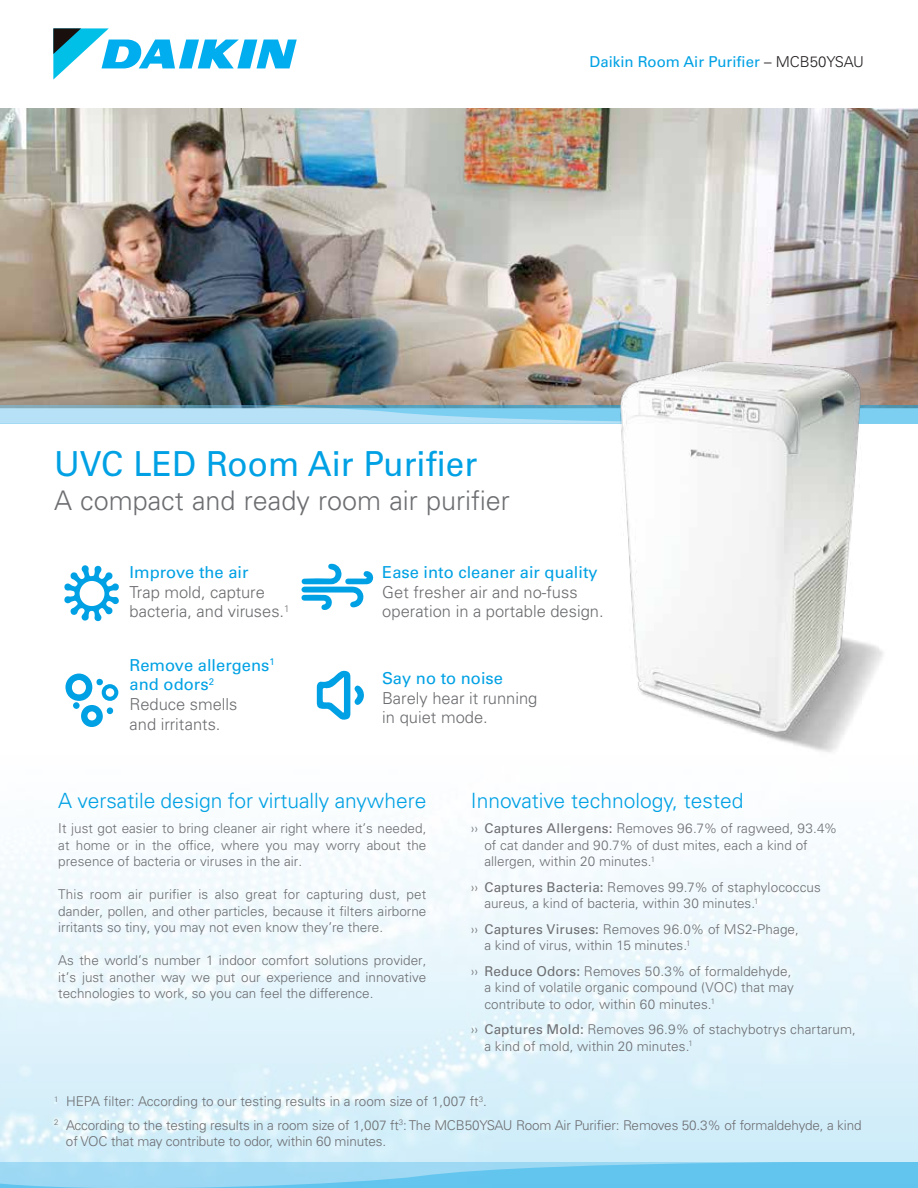
<style>
.page{position:relative;width:918px;height:1188px;background:#fff}
.page>*{position:absolute;margin:0;border:0;box-sizing:border-box;transform-origin:0 0}
.t1{font:34.5px "Univers LT Pro 55 Roman";color:#00a1e4;scale:.96 1}
.t2{font:300 27px "Univers LT Pro 45";color:#6d6e71}
.t3{font:300 21px "Univers LT Pro 45";color:#00a1e4}
.t4{font:300 16.5px/19.8px "Univers LT Std";color:#6b6c6f}
.t5{font:16.5px "Univers LT Std";color:#00a1e4}
.t6{font:15px "Univers LT Std";color:#00a1e4}
.t7{font:300 13.5px/16.5px "Univers LT Pro 45";color:#6d6e71}
.s1{font-weight:300;color:#231f20}
.s2{font-weight:400;color:#00a1e4}
.s3{font-family:"Univers LT Pro 55 Roman";font-weight:400}
</style>
<div class="page">
<svg style="left:53px;top:28px;width:244px;height:52px"></svg>
<img style="left:0;top:108px;width:918px;height:297px">
<svg style="left:0;top:405px;width:918px;height:18px;background:#9cd1e9"></svg>
<svg style="left:0;top:1162px;width:918px;height:26px;background:#7ecef0"></svg>
<img style="left:611px;top:346px;width:303px;height:406px">
<svg style="left:64px;top:565px;width:55px;height:56px"></svg>
<svg style="left:301px;top:563px;width:72px;height:47px"></svg>
<svg style="left:65px;top:674px;width:53px;height:53px"></svg>
<svg style="left:317px;top:671px;width:47px;height:49px"></svg>
<p class="t6" style="left:590px;top:53px;width:276px">Daikin Room Air Purifier <span class="s1">– MCB50YSAU</span></p>
<h1 class="t1" style="left:54px;top:440px;width:442px">UVC LED Room Air Purifier</h1>
<h2 class="t2" style="left:54px;top:483px;width:457px">A compact and ready room air purifier</h2>
<p class="t5" style="left:130px;top:562px;width:120px">Improve the air</p>
<p class="t4" style="left:130px;top:582px;width:161px">Trap mold, capture bacteria, and viruses.<sup>1</sup></p>
<p class="t4" style="left:130px;top:655px;width:147px"><span class="s2">Remove allergens</span><sup>1 </sup><span class="s2">and odors</span><sup>2<br></sup>Reduce smells<br>and irritants.</p>
<p class="t5" style="left:382px;top:562px;width:217px">Ease into cleaner air quality</p>
<p class="t4" style="left:382px;top:582px;width:223px">Get fresher air and no-fuss operation in a portable design.</p>
<p class="t5" style="left:382px;top:668px;width:122px">Say no to noise</p>
<p class="t4" style="left:382px;top:688px;width:157px">Barely hear it running in quiet mode.</p>
<h3 class="t3" style="left:58px;top:786px;width:370px">A versatile design for virtually anywhere</h3>
<p class="t7" style="left:58px;top:820px;width:370px;text-align:justify">It just got easier to bring cleaner air right where it’s needed, at home or in the office, where you may worry about the presence of bacteria or viruses in the air.</p>
<p class="t7" style="left:58px;top:886px;width:370px;text-align:justify">This room air purifier is also great for capturing dust, pet dander, pollen, and other particles, because it filters airborne irritants so tiny, you may not even know they’re there.</p>
<p class="t7" style="left:58px;top:952px;width:370px;text-align:justify">As the world’s number 1 indoor comfort solutions provider, it’s just another way we put our experience and innovative technologies to work, so you can feel the difference.</p>
<h3 class="t3" style="left:471px;top:786px;width:274px">Innovative technology, tested</h3>
<p class="t7" style="left:484px;top:820px;width:355px;text-indent:-14px">›› <span class="s3">Captures Allergens:</span> Removes 96.7% of ragweed, 93.4% of cat dander and 90.7% of dust mites, each a kind of allergen, within 20 minutes.<sup>1</sup></p>
<p class="t7" style="left:484px;top:878px;width:338px;text-indent:-14px">›› <span class="s3">Captures Bacteria:</span> Removes 99.7% of staphylococcus aureus, a kind of bacteria, within 30 minutes.<sup>1</sup></p>
<p class="t7" style="left:484px;top:920px;width:316px;text-indent:-14px">›› <span class="s3">Captures Viruses:</span> Removes 96.0% of MS2-Phage, a kind of virus, within 15 minutes.<sup>1</sup></p>
<p class="t7" style="left:484px;top:962px;width:311px;text-indent:-14px">›› <span class="s3">Reduce Odors:</span> Removes 50.3% of formaldehyde, a kind of volatile organic compound (VOC) that may contribute to odor, within 60 minutes.<sup>1</sup></p>
<p class="t7" style="left:484px;top:1021px;width:373px;text-indent:-14px">›› <span class="s3">Captures Mold:</span> Removes 96.9% of stachybotrys chartarum, a kind of mold, within 20 minutes.<sup>1</sup></p>
<p class="t7" style="left:54px;top:1090px;width:809px;line-height:23.2px"><sup>1</sup> HEPA filter: According to our testing results in a room size of 1,007 ft<sup>3</sup>.<br><sup>2</sup> According to the testing results in a room size of 1,007 ft<sup>3</sup>: The MCB50YSAU Room Air Purifier: Removes 50.3% of formaldehyde, a kind</p>
<p class="t7" style="left:66px;top:1133px;width:322px">of VOC that may contribute to odor, within 60 minutes.</p>
</div>
